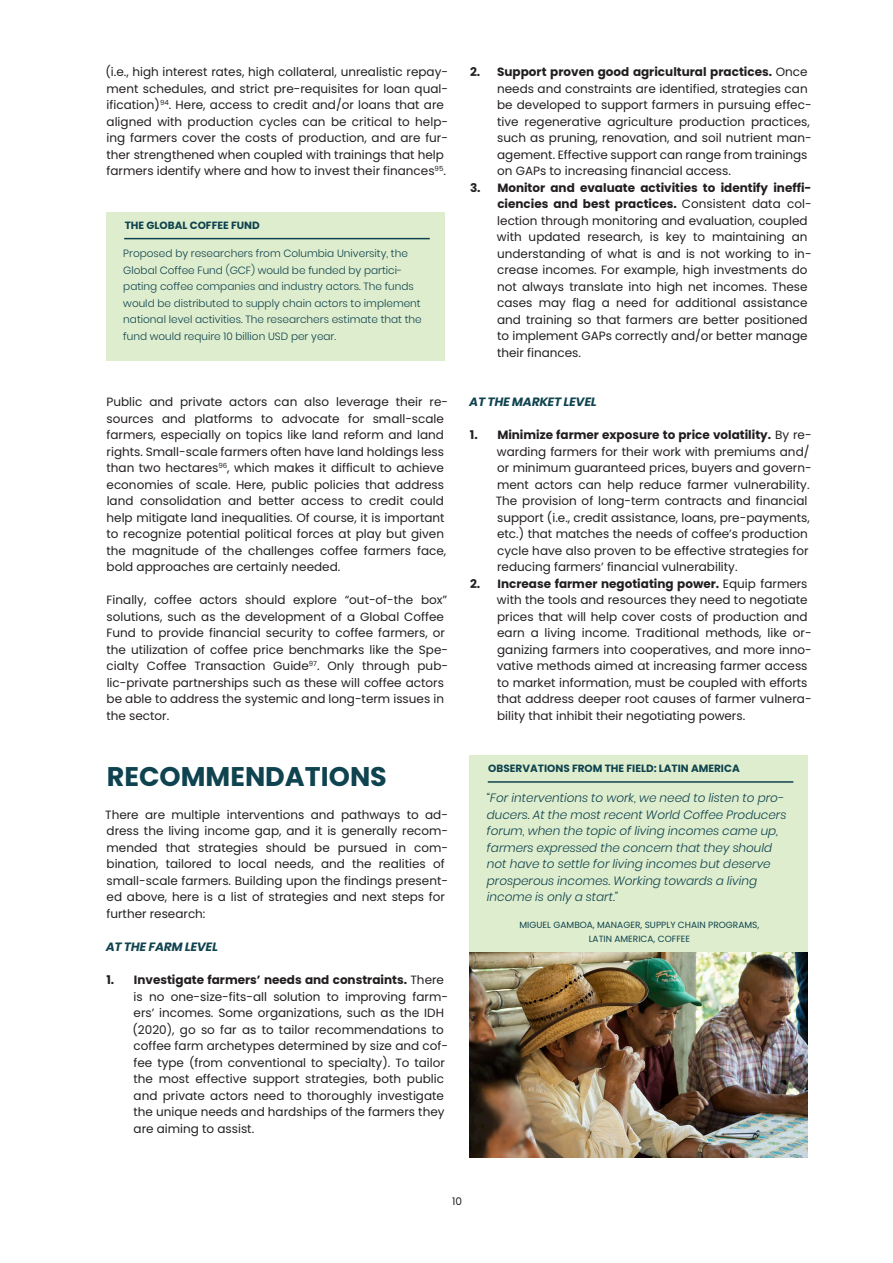
<style>
.page{position:relative;width:893px;height:1263px;background:#fff}
.page>*{position:absolute;margin:0;border:0;box-sizing:border-box;transform-origin:0 0}
.Contents_Intro_Ref{font:700 27px "Poppins";color:#0f434f}
.t1{font:12px/16.5px "Poppins";color:#231f20}
.Pull_quote{font:italic 300 12px/16.5px "Poppins";color:#0f434f}
.Second_level_sub-hea{font:italic 700 12px "Poppins";color:#0f434f}
.Footnote{font:300 10.5px/16.5px "Poppins";color:#0f434f}
.Footnote-2{font:700 10.5px "Poppins";color:#0f434f}
.t2{font:10.5px "Poppins";color:#231f20}
.Pull_quote-2{font:9px/13.5px "Poppins";color:#0f434f;text-align:center}
.s1{font-weight:700}
</style>
<div class="page">
<div style="left:106px;top:212px;width:338px;height:149px;background:#deedcd"></div>
<hr style="left:124px;top:238px;width:306px;height:1px;background:#0f434f">
<div style="left:470px;top:756px;width:338px;height:197px;background:#deedcd"></div>
<hr style="left:488px;top:781px;width:305px;height:2px;background:#0f434f">
<img style="left:470px;top:952px;width:338px;height:205px">
<p class="t1" style="left:106px;top:64px;width:344px">(i.e., high interest rates, high collateral, unrealistic repay&shy;ment schedules, and strict pre-requisites for loan qual&shy;ification)<sup>94</sup>. Here, access to credit and/or loans that are aligned with production cycles can be critical to help&shy;ing farmers cover the costs of production, and are fur&shy;ther strengthened when coupled with trainings that help farmers identify where and how to invest their finances<sup>95</sup>.</p>
<p class="Footnote-2" style="left:125px;top:219px;width:136px">THE GLOBAL COFFEE FUND</p>
<p class="Footnote" style="left:123px;top:245px;width:300px">Proposed by researchers from Columbia University, the Global Coffee Fund (GCF) would be funded by partici&shy;pating coffee companies and industry actors. The funds would be distributed to supply chain actors to implement national level activities. The researchers estimate that the fund would require 10 billion USD per year.</p>
<p class="t1" style="left:106px;top:394px;width:343px">Public and private actors can also leverage their re&shy;sources and platforms to advocate for small-scale farmers, especially on topics like land reform and land rights. Small-scale farmers often have land holdings less than two hectares<sup>96</sup>, which makes it difficult to achieve economies of scale. Here, public policies that address land consolidation and better access to credit could help mitigate land inequalities. Of course, it is important to recognize potential political forces at play but given the magnitude of the challenges coffee farmers face, bold approaches are certainly needed.</p>
<p class="t1" style="left:106px;top:592px;width:343px">Finally, coffee actors should explore “out-of-the box” solutions, such as the development of a Global Coffee Fund to provide financial security to coffee farmers, or the utilization of coffee price benchmarks like the Spe&shy;cialty Coffee Transaction Guide<sup>97</sup>. Only through pub&shy;lic-private partnerships such as these will coffee actors be able to address the systemic and long-term issues in the sector.</p>
<p class="Contents_Intro_Ref" style="left:107px;top:761px;width:282px">RECOMMENDATIONS</p>
<p class="t1" style="left:105px;top:806px;width:344px">There are multiple interventions and pathways to ad&shy;dress the living income gap, and it is generally recom&shy;mended that strategies should be pursued in com&shy;bination, tailored to local needs, and the realities of small-scale farmers. Building upon the findings present&shy;ed above, here is a list of strategies and next steps for further research:</p>
<p class="Second_level_sub-hea" style="left:106px;top:940px;width:114px">AT THE FARM LEVEL</p>
<p class="t1" style="left:133px;top:971px;width:317px;text-indent:-26px"><span class="s1">1. Investigate farmers’ needs and constraints.</span> There is no one-size-fits-all solution to improving farm&shy;ers’ incomes. Some organizations, such as the IDH (2020), go so far as to tailor recommendations to coffee farm archetypes determined by size and cof&shy;fee type (from conventional to specialty). To tailor the most effective support strategies, both public and private actors need to thoroughly investigate the unique needs and hardships of the farmers they are aiming to assist.</p>
<p class="t1" style="left:497px;top:64px;width:316px;text-indent:-27px"><span class="s1">2. Support proven good agricultural practices.</span> Once needs and constraints are identified, strategies can be developed to support farmers in pursuing effec&shy;tive regenerative agriculture production practices, such as pruning, renovation, and soil nutrient man&shy;agement. Effective support can range from trainings on GAPs to increasing financial access.</p>
<p class="t1" style="left:497px;top:179px;width:316px;text-indent:-27px"><span class="s1">3. Monitor and evaluate activities to identify ineffi&shy;ciencies and best practices.</span> Consistent data col&shy;lection through monitoring and evaluation, coupled with updated research, is key to maintaining an understanding of what is and is not working to in&shy;crease incomes. For example, high investments do not always translate into high net incomes. These cases may flag a need for additional assistance and training so that farmers are better positioned to implement GAPs correctly and/or better manage their finances.</p>
<p class="Second_level_sub-hea" style="left:470px;top:395px;width:129px">AT THE MARKET LEVEL</p>
<p class="t1" style="left:496px;top:427px;width:317px;text-indent:-26px"><span class="s1">1. Minimize farmer exposure to price volatility.</span> By re&shy;warding farmers for their work with premiums and/ or minimum guaranteed prices, buyers and govern&shy;ment actors can help reduce farmer vulnerability.<br>The provision of long-term contracts and financial support (i.e., credit assistance, loans, pre-payments, etc.) that matches the needs of coffee’s production cycle have also proven to be effective strategies for reducing farmers’ financial vulnerability.</p>
<p class="t1" style="left:497px;top:575px;width:316px;text-indent:-27px"><span class="s1">2. Increase farmer negotiating power.</span> Equip farmers with the tools and resources they need to negotiate prices that will help cover costs of production and earn a living income. Traditional methods, like or&shy;ganizing farmers into cooperatives, and more inno&shy;vative methods aimed at increasing farmer access to market information, must be coupled with efforts that address deeper root causes of farmer vulnera&shy;bility that inhibit their negotiating powers.</p>
<p class="Footnote-2" style="left:488px;top:762px;width:253px">OBSERVATIONS FROM THE FIELD: LATIN AMERICA</p>
<p class="Pull_quote" style="left:487px;top:790px;width:301px">“For interventions to work, we need to listen to pro&shy;ducers. At the most recent World Coffee Producers forum, when the topic of living incomes came up, farmers expressed the concern that they should not have to settle for living incomes but deserve prosperous incomes. Working towards a living income is only a start.”</p>
<p class="Pull_quote-2" style="left:520px;top:918px;width:241px">MIGUEL GAMBOA, MANAGER, SUPPLY CHAIN PROGRAMS,<br>LATIN AMERICA, COFFEE</p>
<p class="t2" style="left:452px;top:1195px;width:11px">10</p>
</div>
